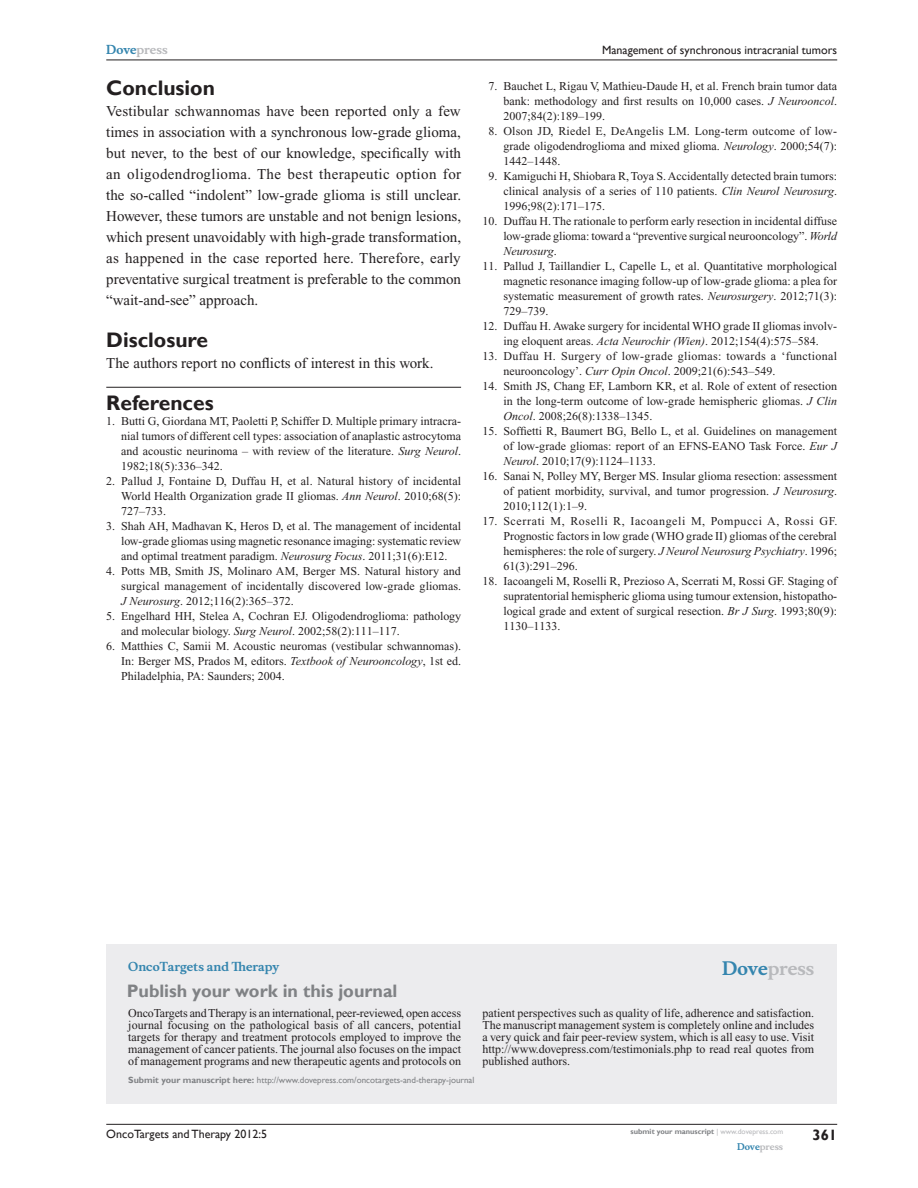
<style>
.page{position:relative;width:918px;height:1188px;background:#fff}
.page>*{position:absolute;margin:0;border:0;box-sizing:border-box;transform-origin:0 0}
.RefH{font:700 21px "Gill Sans";color:#231f20}
.PromBx-H1{font:700 18px "Gill Sans";color:#808285}
.PromBx-Brand{font:700 18px "Musee";color:#b8b9bc}
.TxF{font:15px/21px "Times New Roman";color:#231f20;text-align:justify}
.t1{font:700 15px "Gill Sans";color:#231f20}
.RefNL2{font:12px/15px "Times New Roman";color:#231f20;text-align:justify}
.RefNL1{font:12px/15px "Times New Roman";color:#231f20;text-align:justify}
.PromBx-Tx{font:12px/12px "Times New Roman";color:#231f20;text-align:justify}
.RefNL2-2{font:12px/15px "Times New Roman";letter-spacing:.025em;color:#231f20}
.t2{font:12px "Gill Sans";color:#231f20}
.PromBx-JrnlName{font:700 12px "Musee";color:#3485ae}
.t3{font:700 12px "Musee";color:#b8b9bc}
.PromBx-SubmitMssWebA{font:9px "Gill Sans";color:#808285}
.t4{font:700 9px "Musee";color:#b8b9bc}
.t5{font:700 7.5px "Gill Sans";color:#808285}
.s1{color:#3485ae}
.s2{font-style:italic}
.s3{font-weight:700}
.s4{font-weight:400;color:#b8b9bc}
</style>
<div class="page">
<div style="left:106px;top:944px;width:731px;height:159px;background:#ececee"></div>
<hr style="left:106px;top:387px;width:355px;height:1px;background:#231f20">
<hr style="left:106px;top:1124px;width:731px;height:1px;background:#231f20">
<hr style="left:106px;top:60px;width:731px;height:1px;background:#231f20">
<p class="t3" style="left:106px;top:43px;width:63px"><span class="s1">Dove</span>press</p>
<h1 class="RefH" style="left:106px;top:76px;width:110px">Conclusion</h1>
<p class="TxF" style="left:106px;top:101px;width:356px">Vestibular schwannomas have been reported only a few times in association with a synchronous low-grade glioma, but never, to the best of our knowledge, specifically with an oligodendroglioma. The best therapeutic option for the so-called “indolent” low-grade glioma is still unclear.<br>However, these tumors are unstable and not benign lesions, which present unavoidably with high-grade transformation, as happened in the case reported here. Therefore, early preventative surgical treatment is preferable to the common “wait-and-see” approach.</p>
<h1 class="RefH" style="left:106px;top:328px;width:103px">Disclosure</h1>
<p class="TxF" style="left:106px;top:353px;width:329px">The authors report no conflicts of interest in this work.</p>
<p class="RefH" style="left:106px;top:391px;width:109px">References</p>
<p class="RefNL1" style="left:121px;top:414px;width:341px;text-indent:-15px">1. Butti G, Giordana MT, Paoletti P, Schiffer D. Multiple primary intracra&shy;nial tumors of different cell types: association of anaplastic astrocytoma and acoustic neurinoma – with review of the literature. <span class="s2">Surg Neurol</span>.<br>1982;18(5):336–342.</p>
<p class="RefNL1" style="left:121px;top:474px;width:341px;text-indent:-15px">2. Pallud J, Fontaine D, Duffau H, et al. Natural history of incidental World Health Organization grade II gliomas. <span class="s2">Ann Neurol</span>. 2010;68(5):<br>727–733.</p>
<p class="RefNL1" style="left:121px;top:519px;width:341px;text-indent:-15px">3. Shah AH, Madhavan K, Heros D, et al. The management of incidental low-grade gliomas using magnetic resonance imaging: systematic review and optimal treatment paradigm. <span class="s2">Neurosurg Focus</span>. 2011;31(6):E12.</p>
<p class="RefNL1" style="left:121px;top:564px;width:342px;text-indent:-15px">4. Potts MB, Smith JS, Molinaro AM, Berger MS. Natural history and surgical management of incidentally discovered low-grade gliomas.<br><span class="s2">J Neurosurg</span>. 2012;116(2):365–372.</p>
<p class="RefNL1" style="left:121px;top:609px;width:341px;text-indent:-15px">5. Engelhard HH, Stelea A, Cochran EJ. Oligodendroglioma: pathology and molecular biology. <span class="s2">Surg Neurol</span>. 2002;58(2):111–117.</p>
<p class="RefNL1" style="left:121px;top:639px;width:341px;text-indent:-15px">6. Matthies C, Samii M. Acoustic neuromas (vestibular schwannomas).<br>In: Berger MS, Prados M, editors. <span class="s2">Textbook of Neurooncology</span>, 1st ed.<br>Philadelphia, PA: Saunders; 2004.</p>
<p class="t2" style="left:602px;top:43px;width:237px">Management of synchronous intracranial tumors</p>
<p class="RefNL2" style="left:503px;top:79px;width:335px;text-indent:-15px">7. Bauchet L, Rigau V, Mathieu-Daude H, et al. French brain tumor data bank: methodology and first results on 10,000 cases. <span class="s2">J Neurooncol</span>.<br>2007;84(2):189–199.</p>
<p class="RefNL2" style="left:503px;top:124px;width:335px;text-indent:-15px">8. Olson JD, Riedel E, DeAngelis LM. Long-term outcome of low&shy;grade oligodendroglioma and mixed glioma. <span class="s2">Neurology</span>. 2000;54(7):<br>1442–1448.</p>
<p class="RefNL2" style="left:503px;top:169px;width:335px;text-indent:-15px">9. Kamiguchi H, Shiobara R, Toya S. Accidentally detected brain tumors: clinical analysis of a series of 110 patients. <span class="s2">Clin Neurol Neurosurg</span>.<br>1996;98(2):171–175.</p>
<p class="RefNL2" style="left:503px;top:214px;width:335px;text-indent:-21px">10. Duffau H. The rationale to perform early resection in incidental diffuse low-grade glioma: toward a “preventive surgical neurooncology”. <span class="s2">World Neurosurg</span>.</p>
<p class="RefNL2" style="left:503px;top:259px;width:335px;text-indent:-21px">11. Pallud J, Taillandier L, Capelle L, et al. Quantitative morphological magnetic resonance imaging follow-up of low-grade glioma: a plea for systematic measurement of growth rates. <span class="s2">Neurosurgery</span>. 2012;71(3):<br>729–739.</p>
<p class="RefNL2" style="left:482px;top:319px;width:356px;text-align:center">12. Duffau H. Awake surgery for incidental WHO grade II gliomas involv&shy;ing eloquent areas. <span class="s2">Acta Neurochir (Wien)</span>. 2012;154(4):575–584.</p>
<p class="RefNL2-2" style="left:503px;top:349px;width:335px;text-indent:-21px">13. Duffau H. Surgery of low-grade gliomas: towards a ‘functional neurooncology’. <span class="s2">Curr Opin Oncol</span>. 2009;21(6):543–549.</p>
<p class="RefNL2" style="left:503px;top:379px;width:335px;text-indent:-21px">14. Smith JS, Chang EF, Lamborn KR, et al. Role of extent of resection in the long-term outcome of low-grade hemispheric gliomas. <span class="s2">J Clin Oncol</span>. 2008;26(8):1338–1345.</p>
<p class="RefNL2" style="left:503px;top:424px;width:335px;text-indent:-21px">15. Soffietti R, Baumert BG, Bello L, et al. Guidelines on management of low-grade gliomas: report of an EFNS-EANO Task Force. <span class="s2">Eur J Neurol</span>. 2010;17(9):1124–1133.</p>
<p class="RefNL2" style="left:503px;top:469px;width:335px;text-indent:-21px">16. Sanai N, Polley MY, Berger MS. Insular glioma resection: assessment of patient morbidity, survival, and tumor progression. <span class="s2">J Neurosurg</span>.<br>2010;112(1):1–9.</p>
<p class="RefNL2" style="left:503px;top:514px;width:335px;text-indent:-21px">17. Scerrati M, Roselli R, Iacoangeli M, Pompucci A, Rossi GF.<br>Prognostic factors in low grade (WHO grade II) gliomas of the cerebral hemispheres: the role of surgery. <span class="s2">J Neurol Neurosurg Psychiatry</span>. 1996; 61(3):291–296.</p>
<p class="RefNL2" style="left:503px;top:574px;width:335px;text-indent:-21px">18. Iacoangeli M, Roselli R, Prezioso A, Scerrati M, Rossi GF. Staging of supratentorial hemispheric glioma using tumour extension, histopatho&shy;logical grade and extent of surgical resection. <span class="s2">Br J Surg</span>. 1993;80(9):<br>1130–1133.</p>
<p class="PromBx-JrnlName" style="left:128px;top:959px;width:152px">OncoTargets and Therapy</p>
<p class="PromBx-H1" style="left:127px;top:980px;width:272px">Publish your work in this journal</p>
<p class="PromBx-Brand" style="left:722px;top:958px;width:94px"><span class="s1">Dove</span>press</p>
<p class="PromBx-Tx" style="left:128px;top:1007px;width:334px">OncoTargets and Therapy is an international, peer-reviewed, open access journal focusing on the pathological basis of all cancers, potential targets for therapy and treatment protocols employed to improve the management of cancer patients. The journal also focuses on the impact of management programs and new therapeutic agents and protocols on</p>
<p class="PromBx-Tx" style="left:482px;top:1007px;width:333px">patient perspectives such as quality of life, adherence and satisfaction.<br>The manuscript management system is completely online and includes a very quick and fair peer-review system, which is all easy to use. Visit http://www.dovepress.com/testimonials.php to read real quotes from published authors.</p>
<p class="PromBx-SubmitMssWebA" style="left:128px;top:1075px;width:348px"><span class="s3">Submit your manuscript here:</span> http://www.dovepress.com/oncotargets-and-therapy-journal</p>
<p class="t2" style="left:106px;top:1127px;width:162px">OncoTargets and Therapy 2012:5</p>
<p class="t5" style="left:631px;top:1127px;width:154px">submit your manuscript <span class="s4">| www.dovepress.com</span></p>
<p class="t4" style="left:737px;top:1141px;width:48px"><span class="s1">Dove</span>press</p>
<p class="t1" style="left:812px;top:1126px;width:26px">361</p>
</div>
